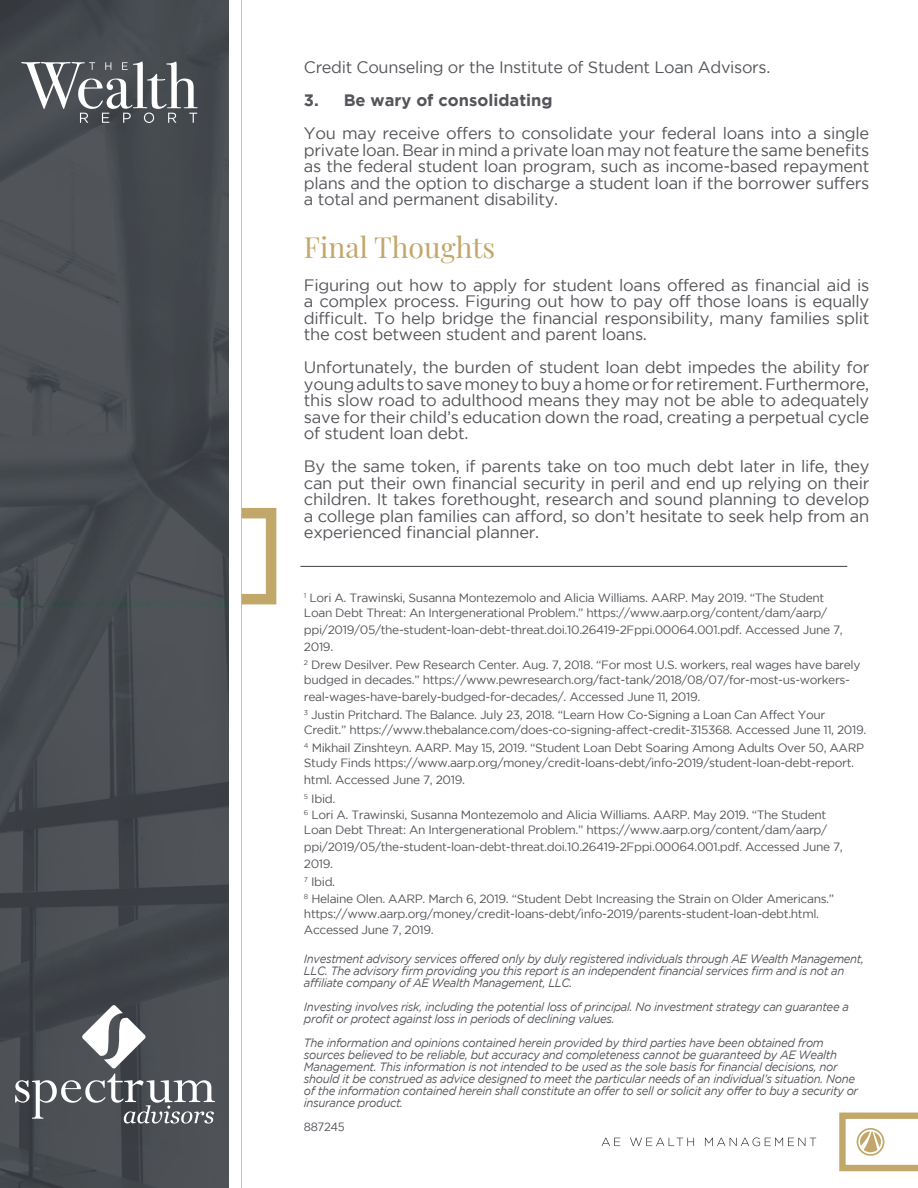
<style>
.page{position:relative;width:918px;height:1188px;background:#fff}
.page>*{position:absolute;margin:0;border:0;box-sizing:border-box;transform-origin:0 0}
.t1{font:28.5px "Playfair Display";color:#c2a76a}
.t2{font:16.5px/16.5px "Gotham";letter-spacing:-.02em;color:#54555a;text-align:justify}
.t3{font:700 16.5px "Gotham";color:#54555a}
.t4{font:12px/16.6px "Gotham";letter-spacing:-.03em;color:#54555a}
.t5{font:italic 12px/12px "Gotham";letter-spacing:-.03em;color:#54555a;scale:.95 1}
.t6{font:12px "Gotham";letter-spacing:-.03em;color:#54555a;scale:.95 1}
</style>
<div class="page">
<svg style="left:242px;top:508px;width:34px;height:96px"></svg>
<hr style="left:240px;top:0;width:2px;height:1188px;background:#bdbbbb">
<img style="left:0;top:0;width:229px;height:1188px">
<svg style="left:21px;top:61px;width:177px;height:62px"></svg>
<svg style="left:839px;top:1113px;width:79px;height:58px"></svg>
<svg style="left:602px;top:1138px;width:18px;height:8px"></svg>
<svg style="left:630px;top:1138px;width:64px;height:8px"></svg>
<svg style="left:705px;top:1138px;width:111px;height:8px"></svg>
<hr style="left:300px;top:566px;width:547px;height:1px;background:#54555a">
<svg style="left:15px;top:1005px;width:200px;height:119px;background:#62656a"></svg>
<h2 class="t2" style="left:304px;top:59px;width:468px">Credit Counseling or the Institute of Student Loan Advisors.</h2>
<h2 class="t3" style="left:304px;top:91px;width:250px">3. Be wary of consolidating</h2>
<p class="t2" style="left:304px;top:125px;width:567px">You may receive offers to consolidate your federal loans into a single private loan. Bear in mind a private loan may not feature the same benefits as the federal student loan program, such as income-based repayment plans and the option to discharge a student loan if the borrower suffers a total and permanent disability.</p>
<h1 class="t1" style="left:304px;top:225px;width:193px">Final Thoughts</h1>
<p class="t2" style="left:304px;top:277px;width:567px">Figuring out how to apply for student loans offered as financial aid is a complex process. Figuring out how to pay off those loans is equally difficult. To help bridge the financial responsibility, many families split the cost between student and parent loans.</p>
<p class="t2" style="left:304px;top:359px;width:567px">Unfortunately, the burden of student loan debt impedes the ability for young adults to save money to buy a home or for retirement. Furthermore, this slow road to adulthood means they may not be able to adequately save for their child’s education down the road, creating a perpetual cycle of student loan debt.</p>
<p class="t2" style="left:304px;top:458px;width:567px">By the same token, if parents take on too much debt later in life, they can put their own financial security in peril and end up relying on their children. It takes forethought, research and sound planning to develop a college plan families can afford, so don’t hesitate to seek help from an experienced financial planner.</p>
<p class="t4" style="left:304px;top:590px;width:525px;line-height:15px"><sup>1</sup> Lori A. Trawinski, Susanna Montezemolo and Alicia Williams. AARP. May 2019. “The Student<br>Loan Debt Threat: An Intergenerational Problem.” https://www.aarp.org/content/dam/aarp/</p>
<p class="t4" style="left:304px;top:621px;width:540px">ppi/2019/05/the-student-loan-debt-threat.doi.10.26419-2Fppi.00064.001.pdf. Accessed June 7,<br>2019.</p>
<p class="t4" style="left:304px;top:657px;width:558px;line-height:15px"><sup>2</sup> Drew Desilver. Pew Research Center. Aug. 7, 2018. “For most U.S. workers, real wages have barely budged in decades.” https://www.pewresearch.org/fact-tank/2018/08/07/for-most-us-workers-</p>
<p class="t4" style="left:304px;top:687px;width:523px;line-height:18.5px">real-wages-have-barely-budged-for-decades/. Accessed June 11, 2019.<br><sup>3</sup> Justin Pritchard. The Balance. July 23, 2018. “Learn How Co-Signing a Loan Can Affect Your</p>
<p class="t4" style="left:304px;top:720px;width:564px;line-height:18.5px">Credit.” https://www.thebalance.com/does-co-signing-affect-credit-315368. Accessed June 11, 2019.<br><sup>4</sup> Mikhail Zinshteyn. AARP. May 15, 2019. “Student Loan Debt Soaring Among Adults Over 50, AARP</p>
<p class="t4" style="left:304px;top:755px;width:552px">Study Finds https://www.aarp.org/money/credit-loans-debt/info-2019/student-loan-debt-report. html. Accessed June 7, 2019.</p>
<p class="t4" style="left:304px;top:790px;width:524px"><sup>5</sup> Ibid.<br><sup>6</sup> Lori A. Trawinski, Susanna Montezemolo and Alicia Williams. AARP. May 2019. “The Student</p>
<p class="t4" style="left:304px;top:821px;width:540px">Loan Debt Threat: An Intergenerational Problem.” https://www.aarp.org/content/dam/aarp/ ppi/2019/05/the-student-loan-debt-threat.doi.10.26419-2Fppi.00064.001.pdf. Accessed June 7,<br>2019.</p>
<p class="t4" style="left:304px;top:873px;width:532px"><sup>7</sup> Ibid.<br><sup>8</sup> Helaine Olen. AARP. March 6, 2019. “Student Debt Increasing the Strain on Older Americans.”</p>
<p class="t4" style="left:304px;top:905px;width:517px">https://www.aarp.org/money/credit-loans-debt/info-2019/parents-student-loan-debt.html.<br>Accessed June 7, 2019.</p>
<p class="t5" style="left:304px;top:953px;width:591px">Investment advisory services offered only by duly registered individuals through AE Wealth Management,<br>LLC. The advisory firm providing you this report is an independent financial services firm and is not an affiliate company of AE Wealth Management, LLC.</p>
<p class="t5" style="left:304px;top:1001px;width:575px">Investing involves risk, including the potential loss of principal. No investment strategy can guarantee a profit or protect against loss in periods of declining values.</p>
<p class="t5" style="left:304px;top:1037px;width:585px">The information and opinions contained herein provided by third parties have been obtained from sources believed to be reliable, but accuracy and completeness cannot be guaranteed by AE Wealth Management. This information is not intended to be used as the sole basis for financial decisions, nor should it be construed as advice designed to meet the particular needs of an individual’s situation. None of the information contained herein shall constitute an offer to sell or solicit any offer to buy a security or insurance product.</p>
<p class="t6" style="left:304px;top:1120px;width:45px">887245</p>
</div>
